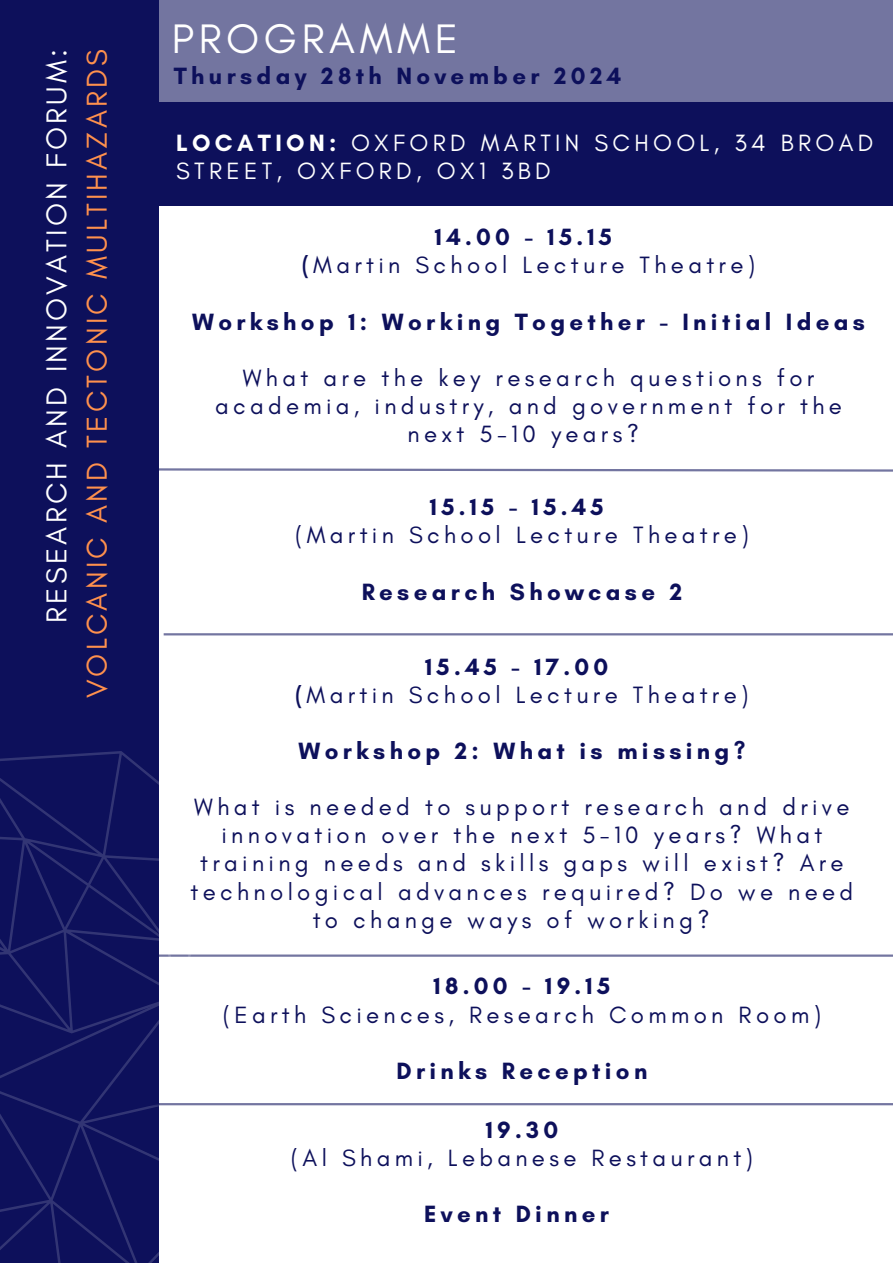
<style>
.page{position:relative;width:893px;height:1263px;background:#fff}
.page>*{position:absolute;margin:0;border:0;box-sizing:border-box;transform-origin:0 0}
.t1{font:42px "Glacial Indifference";letter-spacing:.11em;color:#fff}
.t2{font:29.25px/40.5px "Glacial Indifference";letter-spacing:.11em;color:#ff914d;text-align:right}
.t3{font:24px/28.1px "Glacial Indifference";letter-spacing:.18em;color:#0d105b;text-align:center}
.t4{font:700 24px "Glacial Indifference";letter-spacing:.18em;color:#0d105b}
.t5{font:24px/28.1px "Glacial Indifference";letter-spacing:.18em;color:#fff}
.s1{color:#fff}
.s2{font-weight:700}
</style>
<div class="page">
<div style="left:0;top:0;width:893px;height:103px;background:#7375a0"></div>
<div style="left:0;top:0;width:159px;height:1263px;background:#0d105b"></div>
<div style="left:150px;top:103px;width:743px;height:103px;background:#0d105b"></div>
<svg style="left:159px;top:468px;width:734px;height:4px"></svg>
<hr style="left:164px;top:633px;width:729px;height:2px;background:#0d105b">
<hr style="left:157px;top:954px;width:736px;height:3px;background:#0d105b">
<svg style="left:0;top:751px;width:296px;height:242px"></svg>
<svg style="left:0;top:993px;width:349px;height:270px"></svg>
<hr style="left:150px;top:1103px;width:743px;height:2px;background:#0d105b">
<h2 class="t2" style="left:36px;top:698px;width:651px;rotate:-90deg"><span class="s1">RESEARCH AND INNOVATION FORUM:<br></span>VOLCANIC AND TECTONIC MULTIHAZARDS</h2>
<h1 class="t1" style="left:172px;top:13px;width:288px">PROGRAMME</h1>
<h4 class="t4" style="left:174px;top:61px;width:449px">Thursday 28th November 2024</h4>
<h3 class="t5" style="left:176px;top:128px;width:699px"><span class="s2">LOCATION:</span> OXFORD MARTIN SCHOOL, 34 BROAD<br>STREET, OXFORD, OX1 3BD</h3>
<p class="t4" style="left:435px;top:222px;width:179px">14.00 - 15.15</p>
<p class="t3" style="left:302px;top:251px;width:454px"><span class="s2">(</span>Martin School Lecture Theatre)</p>
<h4 class="t4" style="left:192px;top:307px;width:674px">Workshop 1: Working Together - Initial Ideas</h4>
<p class="t3" style="left:215px;top:363px;width:628px">What are the key research questions for academia, industry, and government for the next 5-10 years?</p>
<p class="t4" style="left:430px;top:492px;width:175px">15.15 - 15.45</p>
<p class="t3" style="left:295px;top:521px;width:455px">(Martin School Lecture Theatre)</p>
<h4 class="t4" style="left:362px;top:577px;width:322px">Research Showcase 2</h4>
<p class="t4" style="left:425px;top:652px;width:185px">15.45 - 17.00</p>
<p class="t3" style="left:295px;top:680px;width:454px"><span class="s2">(</span>Martin School Lecture Theatre)</p>
<p class="t4" style="left:298px;top:736px;width:448px">Workshop 2: What is missing?</p>
<p class="t3" style="left:194px;top:793px;width:657px">What is needed to support research and drive</p>
<p class="t3" style="left:221px;top:821px;width:602px">innovation over the next 5-10 years? What</p>
<p class="t3" style="left:200px;top:849px;width:645px">training needs and skills gaps will exist? Are</p>
<p class="t3" style="left:191px;top:877px;width:664px">technological advances required? Do we need</p>
<p class="t3" style="left:313px;top:905px;width:398px">to change ways of working?</p>
<h4 class="t4" style="left:433px;top:971px;width:178px">18.00 - 19.15</h4>
<p class="t3" style="left:223px;top:1000px;width:600px">(Earth Sciences, Research Common Room)</p>
<p class="t4" style="left:396px;top:1056px;width:252px">Drinks Reception</p>
<p class="t4" style="left:486px;top:1115px;width:74px">19.30</p>
<p class="t3" style="left:291px;top:1144px;width:463px">(Al Shami, Lebanese Restaurant)</p>
<h4 class="t4" style="left:424px;top:1199px;width:186px">Event Dinner</h4>
</div>
